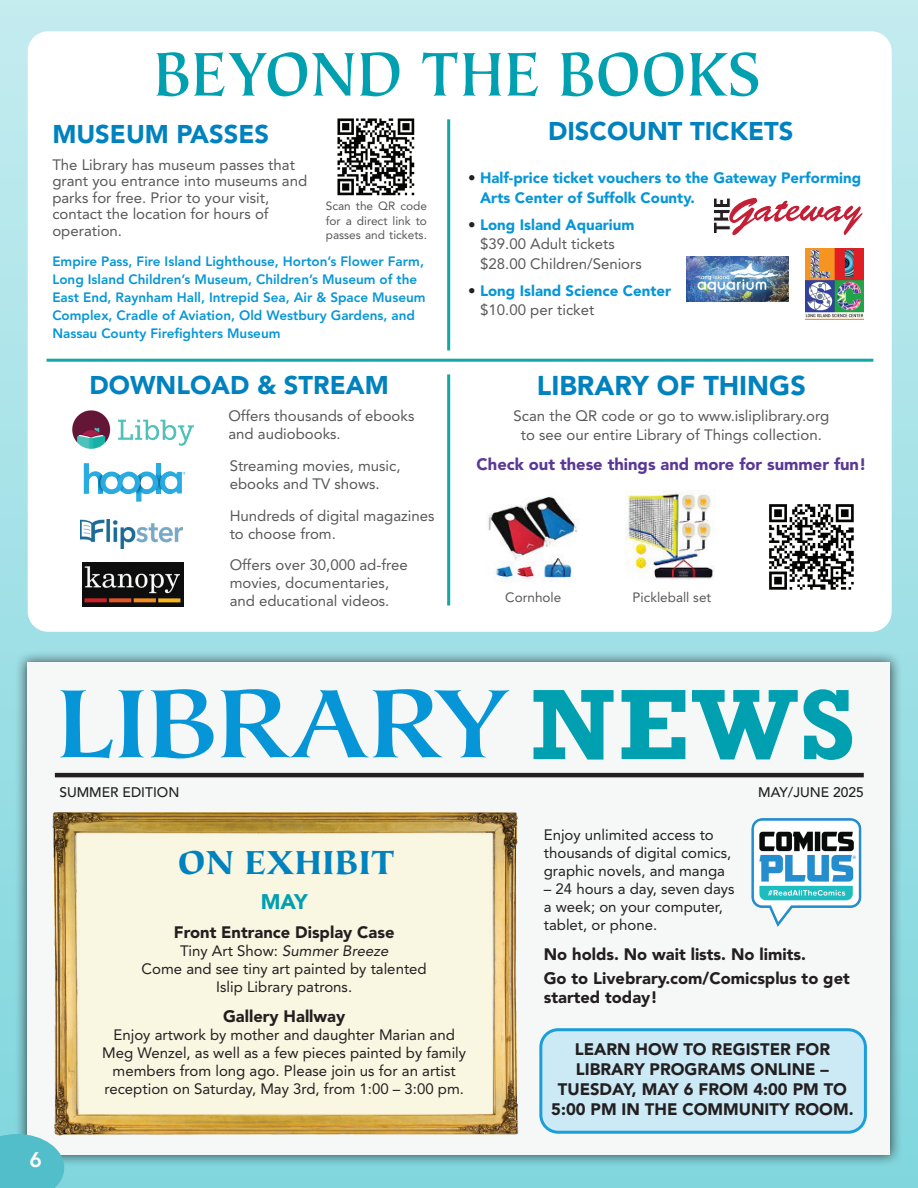
<style>
.page{position:relative;width:918px;height:1188px;background:#fff}
.page>*{position:absolute;margin:0;border:0;box-sizing:border-box;transform-origin:0 0}
.t1{font:700 108.9px "Tiepolo Std";letter-spacing:-.03em;color:#0696d7;scale:1.13 1}
.t2{font:700 69.45px "Tiepolo Std";color:#00a0b0;scale:.91 1}
.t3{font:900 37.5px "Tiepolo Std";color:#0082bf}
.t4{font:900 27px "Avenir LT Std";color:#0082bf}
.t5{font:900 25.5px "Avenir LT Std";color:#0082bf}
.t6{font:900 21px "Avenir LT Std";color:#00a0b0}
.t7{font:800 21px "Avenir LT Std";color:#fff}
.t8{font:900 16.65px/20px "Avenir LT Std";color:#231f20;text-align:center}
.t9{font:900 16.5px/24px "Avenir LT Std";color:#231f20}
.t10{font:900 16.5px "Avenir LT Std";color:#5b3896}
.t11{font:15px/18px "Avenir LT Std";color:#57585a}
.t12{font:15px/18px "Avenir LT Std";color:#231f20;text-align:center}
.t13{font:900 15px/19.5px "Avenir LT Std";color:#0696d7}
.t14{font:500 13.8px "Avenir LT Std";color:#231f20}
.t15{font:800 13.5px/18px "Avenir LT Std";color:#0696d7}
.t16{font:13.5px "Avenir LT Std";color:#57585a}
.t17{font:11.85px/14.9px "Avenir LT Std";color:#57585a;text-align:justify}
.s1{color:#231f20}
.s2{font-weight:900;color:#231f20}
.s3{font-weight:900;color:#0696d7}
.s4{font-weight:400;color:#57585a}
.s5{font-family:"Rockwell";font-size:93.75px;color:#00a0b0}
.s6{font-style:italic}
</style>
<div class="page">
<div style="left:0;top:0;width:918px;height:1188px;background:linear-gradient(to bottom,#c3ecef,#7fd6dd)"></div>
<div style="left:28px;top:31px;width:864px;height:601px;background:#fff;border-radius:20px"></div>
<hr style="left:47px;top:359px;width:826px;height:3px;background:#10a8a2">
<hr style="left:447px;top:119px;width:3px;height:231px;background:#10a8a2">
<hr style="left:447px;top:374px;width:3px;height:232px;background:#10a8a2">
<img style="left:80px;top:520px;width:102px;height:28px">
<img style="left:82px;top:562px;width:101px;height:44px">
<img style="left:84px;top:463px;width:102px;height:39px">
<img style="left:72px;top:410px;width:122px;height:39px">
<img style="left:337px;top:118px;width:78px;height:78px">
<img style="left:805px;top:248px;width:59px;height:71px">
<img style="left:686px;top:257px;width:102px;height:44px">
<svg style="left:714px;top:197px;width:149px;height:39px"></svg>
<img style="left:769px;top:504px;width:85px;height:86px">
<img style="left:487px;top:496px;width:91px;height:86px">
<img style="left:625px;top:491px;width:90px;height:89px">
<div style="left:14px;top:650px;width:889px;height:517px;background:#231f20;opacity:.75"></div>
<div style="left:27px;top:663px;width:863px;height:492px;background:#f6f8f8"></div>
<svg style="left:0;top:1134px;width:64px;height:54px;background:#5cc1cc"></svg>
<hr style="left:55px;top:773px;width:809px;height:4px;background:#231f20">
<img style="left:46px;top:812px;width:473px;height:329px">
<img style="left:751px;top:818px;width:111px;height:109px">
<div style="left:541px;top:1030px;width:324px;height:102px;background:#c7e9f6;border-radius:17px"></div>
<div style="left:539px;top:1028px;width:328px;height:106px;border:3px solid #0696d7;border-radius:17px"></div>
<h2 class="t2" style="left:154px;top:36px;width:668px">BEYOND THE BOOKS</h2>
<h3 class="t5" style="left:52px;top:119px;width:218px">MUSEUM PASSES</h3>
<p class="t11" style="left:52px;top:156px;width:256px;line-height:16.5px">The Library has museum passes that grant you entrance into museums and parks for free. Prior to your visit, contact the location for hours of operation.</p>
<p class="t15" style="left:52px;top:252px;width:375px">Empire Pass, Fire Island Lighthouse, Horton’s Flower Farm, Long Island Children’s Museum, Children’s Museum of the East End, Raynham Hall, Intrepid Sea, Air &amp; Space Museum Complex, Cradle of Aviation, Old Westbury Gardens, and Nassau County Firefighters Museum</p>
<p class="t17" style="left:326px;top:198px;width:103px">Scan the QR code for a direct link to passes and tickets.</p>
<h3 class="t5" style="left:89px;top:369px;width:301px">DOWNLOAD &amp; STREAM</h3>
<p class="t11" style="left:228px;top:407px;width:187px">Offers thousands of ebooks and audiobooks.</p>
<p class="t11" style="left:230px;top:457px;width:172px">Streaming movies, music, ebooks and TV shows.</p>
<p class="t11" style="left:230px;top:507px;width:206px">Hundreds of digital magazines to choose from.</p>
<p class="t11" style="left:230px;top:556px;width:180px">Offers over 30,000 ad-free movies, documentaries, and educational videos.</p>
<h3 class="t5" style="left:548px;top:115px;width:247px">DISCOUNT TICKETS</h3>
<p class="t13" style="left:480px;top:168px;width:382px;text-indent:-12px"><span class="s1">•</span> Half-price ticket vouchers to the Gateway Performing<br>Arts Center of Suffolk County.</p>
<p class="t11" style="left:480px;top:215px;width:163px;line-height:19.5px;text-indent:-12px"><span class="s2">•</span> <span class="s3">Long Island Aquarium </span>$39.00 Adult tickets $28.00 Children/Seniors</p>
<p class="t13" style="left:480px;top:281px;width:193px;text-indent:-12px"><span class="s1">•</span> Long Island Science Center <span class="s4">$10.00 per ticket</span></p>
<h3 class="t4" style="left:537px;top:369px;width:270px">LIBRARY OF THINGS</h3>
<p class="t11" style="left:514px;top:406px;width:317px;line-height:19.5px;text-align:center">Scan the QR code or go to www.isliplibrary.org to see our entire Library of Things collection.</p>
<p class="t10" style="left:477px;top:455px;width:391px">Check out these things and more for summer fun!</p>
<p class="t16" style="left:505px;top:589px;width:58px">Cornhole</p>
<p class="t16" style="left:633px;top:589px;width:80px">Pickleball set</p>
<h3 class="t7" style="left:29px;top:1147px;width:14px">6</h3>
<h1 class="t1" style="left:55px;top:664px;width:710px">LIBRARY <span class="s5">NEWS</span></h1>
<p class="t14" style="left:59px;top:784px;width:122px">SUMMER EDITION</p>
<p class="t14" style="left:758px;top:784px;width:107px">MAY/JUNE 2025</p>
<h3 class="t3" style="left:178px;top:841px;width:219px">ON EXHIBIT</h3>
<h3 class="t6" style="left:261px;top:889px;width:49px">MAY</h3>
<p class="t9" style="left:174px;top:920px;width:222px">Front Entrance Display Case</p>
<p class="t12" style="left:142px;top:942px;width:287px">Tiny Art Show: <span class="s6">Summer Breeze<br></span>Come and see tiny art painted by talented<br>Islip Library patrons.</p>
<p class="t9" style="left:223px;top:1004px;width:124px">Gallery Hallway</p>
<p class="t12" style="left:102px;top:1026px;width:365px">Enjoy artwork by mother and daughter Marian and Meg Wenzel, as well as a few pieces painted by family members from long ago. Please join us for an artist reception on Saturday, May 3rd, from 1:00 – 3:00 pm.</p>
<p class="t12" style="left:544px;top:826px;width:189px;text-align:left">Enjoy unlimited access to thousands of digital comics, graphic novels, and manga</p>
<p class="t12" style="left:544px;top:880px;width:192px;text-align:left">– 24 hours a day, seven days a week; on your computer, tablet, or phone.</p>
<p class="t9" style="left:544px;top:942px;width:308px">No holds. No wait lists. No limits.<br>Go to Livebrary.com/Comicsplus to get</p>
<p class="t9" style="left:544px;top:985px;width:115px">started today!</p>
<p class="t8" style="left:551px;top:1039px;width:304px">LEARN HOW TO REGISTER FOR<br>LIBRARY PROGRAMS ONLINE –<br>TUESDAY, MAY 6 FROM 4:00 PM TO<br>5:00 PM IN THE COMMUNITY ROOM.</p>
</div>
